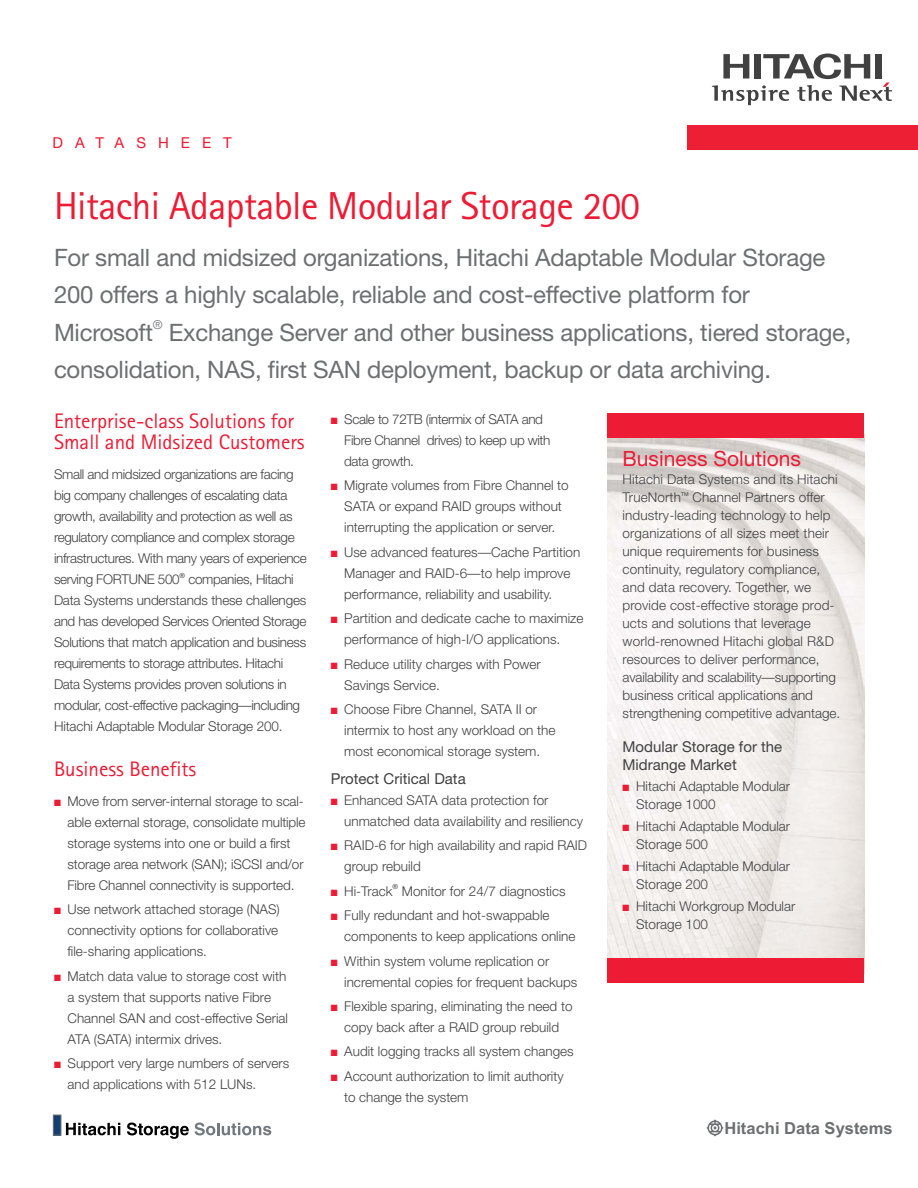
<style>
.page{position:relative;width:918px;height:1188px;background:#fff}
.page>*{position:absolute;margin:0;border:0;box-sizing:border-box;transform-origin:0 0}
.t1{font:39px "Rotis Sans Serif";letter-spacing:-.015em;color:#ed1b34}
.t2{font:24px/37.5px "Helvetica Neue";letter-spacing:-.01em;color:#6d6f71}
.t3{font:21px/21px "Rotis Sans Serif";color:#ed1b34}
.t4{font:21px "Helvetica Neue";color:#ed1b34}
.t5{font:700 16.5px "Arial";color:#6d6f71}
.t6{font:15px/18px "Helvetica Neue";color:#414142}
.t7{font:15px "Helvetica Neue";letter-spacing:.8em;color:#ed1b34}
.t8{font:300 13.5px/21px "Helvetica Neue";color:#414142}
.t9{font:300 13.5px/21px "Helvetica Neue";letter-spacing:-.025em;color:#414142}
.t10{font:300 12.3px "Helvetica Neue";color:#6d6f71}
.t11{font:9px "Zapf Dingbats ITC";color:#ed1b34}
.t12{font:7.05px "Helvetica Neue";color:#414142}
.t13{font:5.25px "Helvetica Neue";color:#414142}
</style>
<div class="page">
<svg style="left:706px;top:1119px;width:18px;height:18px"></svg>
<div style="left:687px;top:125px;width:231px;height:25px;background:#ec1f35"></div>
<svg style="left:712px;top:54px;width:180px;height:51px"></svg>
<svg style="left:66px;top:1123px;width:54px;height:12px"></svg>
<svg style="left:127px;top:1123px;width:62px;height:16px"></svg>
<svg style="left:195px;top:1123px;width:76px;height:12px"></svg>
<div style="left:53px;top:1115px;width:8px;height:20px;background:#123f6d"></div>
<div style="left:53px;top:1115px;width:8px;height:20px;border:1px solid #737477"></div>
<img style="left:608px;top:437px;width:256px;height:522px">
<div style="left:608px;top:413px;width:256px;height:24px;background:#ed1b34"></div>
<div style="left:608px;top:959px;width:256px;height:24px;background:#ed1b34"></div>
<p class="t7" style="left:53px;top:138px;width:181px">DATASHEET</p>
<h1 class="t1" style="left:54px;top:192px;width:588px">Hitachi Adaptable Modular Storage 200</h1>
<h2 class="t2" style="left:54px;top:241px;width:773px">For small and midsized organizations, Hitachi Adaptable Modular Storage<br>200 offers a highly scalable, reliable and cost-effective platform for<br>Microsoft</h2>
<p class="t10" style="left:153px;top:321px;width:11px">®</p>
<h2 class="t2" style="left:54px;top:316px;width:799px;text-indent:115px">Exchange Server and other business applications, tiered storage, consolidation, NAS, first SAN deployment, backup or data archiving.</h2>
<h3 class="t3" style="left:54px;top:413px;width:252px">Enterprise-class Solutions for<br>Small and Midsized Customers</h3>
<p class="t9" style="left:54px;top:465px;width:254px">Small and midsized organizations are facing big company challenges of escalating data growth, availability and protection as well as regulatory compliance and complex storage infrastructures. With many years of experience serving FORTUNE 500</p>
<p class="t12" style="left:179px;top:573px;width:7px">®</p>
<p class="t9" style="left:54px;top:570px;width:254px;text-indent:134px">companies, Hitachi Data Systems understands these challenges and has developed Services Oriented Storage Solutions that match application and business requirements to storage attributes. Hitachi Data Systems provides proven solutions in modular, cost-effective packaging—including Hitachi Adaptable Modular Storage 200.</p>
<h3 class="t3" style="left:54px;top:760px;width:144px">Business Benefits</h3>
<p class="t8" style="left:68px;top:792px;width:240px">Move from server-internal storage to scal&shy;able external storage, consolidate multiple storage systems into one or build a first storage area network (SAN); iSCSI and/or Fibre Channel connectivity is supported.</p>
<p class="t8" style="left:68px;top:900px;width:214px;text-align:justify">Use network attached storage (NAS) connectivity options for collaborative file-sharing applications.</p>
<p class="t8" style="left:68px;top:967px;width:222px">Match data value to storage cost with a system that supports native Fibre Channel SAN and cost-effective Serial ATA (SATA) intermix drives.</p>
<p class="t8" style="left:68px;top:1054px;width:223px">Support very large numbers of servers and applications with 512 LUNs.</p>
<p class="t11" style="left:54px;top:799px;width:8px">■</p>
<p class="t11" style="left:54px;top:908px;width:8px">■</p>
<p class="t11" style="left:54px;top:974px;width:8px">■</p>
<p class="t11" style="left:54px;top:1062px;width:8px">■</p>
<p class="t9" style="left:344px;top:410px;width:208px">Scale to 72TB (intermix of SATA and<br>Fibre Channel drives) to keep up with data growth.</p>
<p class="t8" style="left:344px;top:476px;width:226px">Migrate volumes from Fibre Channel to<br>SATA or expand RAID groups without interrupting the application or server.</p>
<p class="t8" style="left:344px;top:543px;width:238px">Use advanced features—Cache Partition<br>Manager and RAID-6—to help improve performance, reliability and usability.</p>
<p class="t8" style="left:344px;top:609px;width:241px">Partition and dedicate cache to maximize performance of high-I/O applications.</p>
<p class="t8" style="left:344px;top:655px;width:198px">Reduce utility charges with Power<br>Savings Service.</p>
<p class="t8" style="left:344px;top:700px;width:213px">Choose Fibre Channel, SATA II or intermix to host any workload on the most economical storage system.</p>
<p class="t6" style="left:331px;top:771px;width:136px">Protect Critical Data</p>
<p class="t8" style="left:344px;top:791px;width:240px">Enhanced SATA data protection for unmatched data availability and resiliency</p>
<p class="t8" style="left:344px;top:836px;width:244px">RAID-6 for high availability and rapid RAID group rebuild</p>
<p class="t8" style="left:344px;top:882px;width:50px">Hi-Track</p>
<p class="t12" style="left:393px;top:884px;width:7px">®</p>
<p class="t11" style="left:331px;top:418px;width:8px">■</p>
<p class="t11" style="left:331px;top:484px;width:8px">■</p>
<p class="t11" style="left:331px;top:551px;width:8px">■</p>
<p class="t11" style="left:331px;top:617px;width:8px">■</p>
<p class="t11" style="left:331px;top:662px;width:8px">■</p>
<p class="t11" style="left:331px;top:708px;width:8px">■</p>
<p class="t11" style="left:331px;top:798px;width:8px">■</p>
<p class="t11" style="left:331px;top:844px;width:8px">■</p>
<p class="t11" style="left:331px;top:889px;width:8px">■</p>
<p class="t11" style="left:331px;top:914px;width:8px">■</p>
<p class="t11" style="left:331px;top:959px;width:8px">■</p>
<p class="t11" style="left:331px;top:1005px;width:8px">■</p>
<p class="t11" style="left:331px;top:1050px;width:8px">■</p>
<p class="t11" style="left:331px;top:1075px;width:8px">■</p>
<p class="t8" style="left:344px;top:880px;width:223px;line-height:24.5px;text-indent:58px">Monitor for 24/7 diagnostics<br>Fully redundant and hot-swappable</p>
<p class="t8" style="left:344px;top:925px;width:233px;line-height:24.5px">components to keep applications online<br>Within system volume replication or</p>
<p class="t8" style="left:344px;top:971px;width:235px;line-height:24.5px">incremental copies for frequent backups<br>Flexible sparing, eliminating the need to</p>
<p class="t8" style="left:344px;top:1016px;width:231px;line-height:24.5px">copy back after a RAID group rebuild<br>Audit logging tracks all system changes<br>Account authorization to limit authority</p>
<p class="t8" style="left:344px;top:1088px;width:126px">to change the system</p>
<h3 class="t4" style="left:623px;top:451px;width:180px">Business Solutions</h3>
<p class="t8" style="left:623px;top:472px;width:217px;line-height:18px">Hitachi Data Systems and its Hitachi<br>TrueNorth</p>
<p class="t13" style="left:681px;top:492px;width:9px">TM</p>
<p class="t8" style="left:623px;top:490px;width:219px;line-height:18px;text-indent:70px">Channel Partners offer industry-leading technology to help organizations of all sizes meet their unique requirements for business continuity, regulatory compliance, and data recovery. Together, we provide cost-effective storage prod&shy;ucts and solutions that leverage world-renowned Hitachi global R&amp;D resources to deliver performance, availability and scalability—supporting business critical applications and strengthening competitive advantage.</p>
<p class="t6" style="left:623px;top:739px;width:161px">Modular Storage for the<br>Midrange Market</p>
<p class="t8" style="left:636px;top:778px;width:156px;line-height:18px">Hitachi Adaptable Modular<br>Storage 1000</p>
<p class="t8" style="left:636px;top:818px;width:156px;line-height:18px">Hitachi Adaptable Modular<br>Storage 500</p>
<p class="t8" style="left:636px;top:858px;width:156px;line-height:18px">Hitachi Adaptable Modular<br>Storage 200</p>
<p class="t8" style="left:636px;top:899px;width:161px;line-height:18px">Hitachi Workgroup Modular<br>Storage 100</p>
<p class="t11" style="left:623px;top:784px;width:8px">■</p>
<p class="t11" style="left:623px;top:824px;width:8px">■</p>
<p class="t11" style="left:623px;top:865px;width:8px">■</p>
<p class="t11" style="left:623px;top:905px;width:8px">■</p>
<p class="t5" style="left:724px;top:1119px;width:170px">Hitachi Data Systems</p>
</div>
